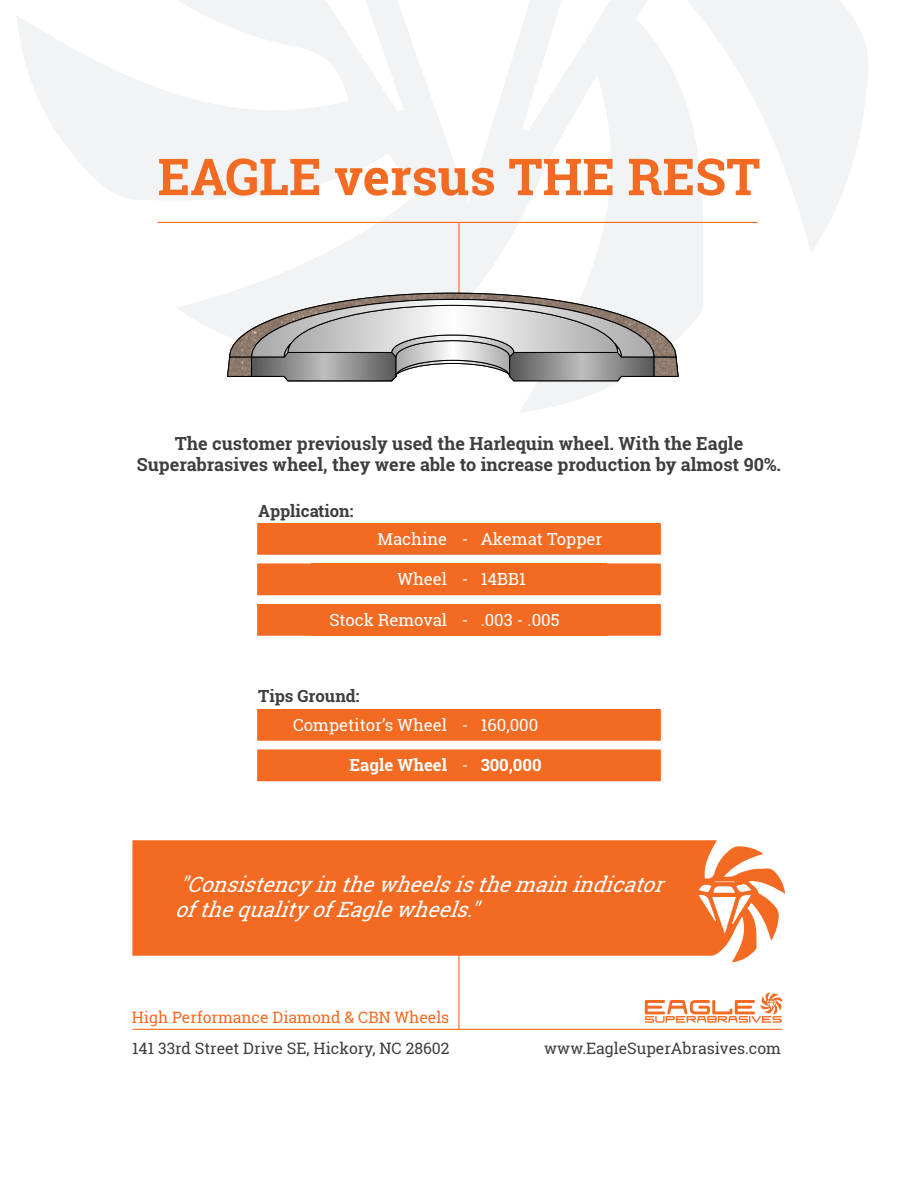
<style>
.page{position:relative;width:918px;height:1188px;background:#fff}
.page>*{position:absolute;margin:0;border:0;box-sizing:border-box;transform-origin:0 0}
.t1{font:700 51px "Roboto Slab";color:#f36b23}
.t2{font:italic 21px/25.2px "Roboto Slab";color:#fff}
.t3{font:700 18px/21.6px "Roboto Slab";color:#3e3e3f;text-align:center}
.t4{font:16.8px "Roboto Slab";color:#fff}
.t5{font:700 16.8px "Roboto Slab";color:#3e3e3f}
.t6{font:700 16.8px "Roboto Slab";color:#fff}
.t7{font:15.75px "Roboto Slab";color:#3e3e3f}
.t8{font:15.75px "Roboto Slab";color:#f36b23}
.s1{font-weight:400}
</style>
<div class="page">
<svg style="left:17px;top:0;width:851px;height:412px"></svg>
<div style="left:257px;top:523px;width:404px;height:32px;background:#f36b23"></div>
<div style="left:257px;top:563px;width:404px;height:32px;background:#f36b23"></div>
<div style="left:257px;top:604px;width:404px;height:32px;background:#f36b23"></div>
<div style="left:257px;top:709px;width:404px;height:32px;background:#f36b23"></div>
<div style="left:257px;top:749px;width:404px;height:32px;background:#f36b23"></div>
<svg style="left:132px;top:840px;width:653px;height:122px;background:#f47b3c"></svg>
<svg style="left:645px;top:992px;width:138px;height:31px"></svg>
<hr style="left:132px;top:1029px;width:650px;height:1px;background:#f36b23">
<hr style="left:158px;top:222px;width:600px;height:1px;background:#f36b23">
<hr style="left:458px;top:953px;width:2px;height:76px;background:#f36b23">
<div style="left:311px;top:604px;width:152px;height:32px;background:#f36b23"></div>
<div style="left:311px;top:563px;width:152px;height:32px;background:#f36b23"></div>
<div style="left:463px;top:563px;width:144px;height:32px;background:#f36b23"></div>
<div style="left:463px;top:604px;width:144px;height:32px;background:#f36b23"></div>
<svg style="left:227px;top:221px;width:452px;height:161px"></svg>
<h1 class="t1" style="left:158px;top:142px;width:604px">EAGLE versus THE REST</h1>
<p class="t3" style="left:137px;top:432px;width:646px">The customer previously used the Harlequin wheel. With the Eagle<br>Superabrasives wheel, they were able to increase production by almost 90%.</p>
<p class="t5" style="left:258px;top:499px;width:97px">Application:</p>
<p class="t4" style="left:377px;top:527px;width:71px">Machine</p>
<p class="t4" style="left:398px;top:568px;width:51px">Wheel</p>
<p class="t4" style="left:329px;top:608px;width:119px">Stock Removal</p>
<p class="t4" style="left:462px;top:527px;width:142px">- Akemat Topper</p>
<p class="t4" style="left:462px;top:568px;width:66px">- 14BB1</p>
<p class="t4" style="left:462px;top:608px;width:99px">- .003 - .005</p>
<p class="t5" style="left:258px;top:685px;width:103px">Tips Ground:</p>
<p class="t4" style="left:293px;top:713px;width:247px">Competitor’s Wheel - 160,000</p>
<p class="t6" style="left:350px;top:754px;width:194px">Eagle Wheel <span class="s1">-</span> 300,000</p>
<p class="t2" style="left:175px;top:871px;width:499px">"Consistencyinthewheelsisthemainindicator ofthequalityofEaglewheels."</p>
<p class="t8" style="left:132px;top:1007px;width:319px">High Performance Diamond &amp; CBN Wheels</p>
<p class="t7" style="left:132px;top:1037px;width:319px">141 33rd Street Drive SE, Hickory, NC 28602</p>
<p class="t7" style="left:544px;top:1037px;width:238px">www.EagleSuperAbrasives.com</p>
</div>
